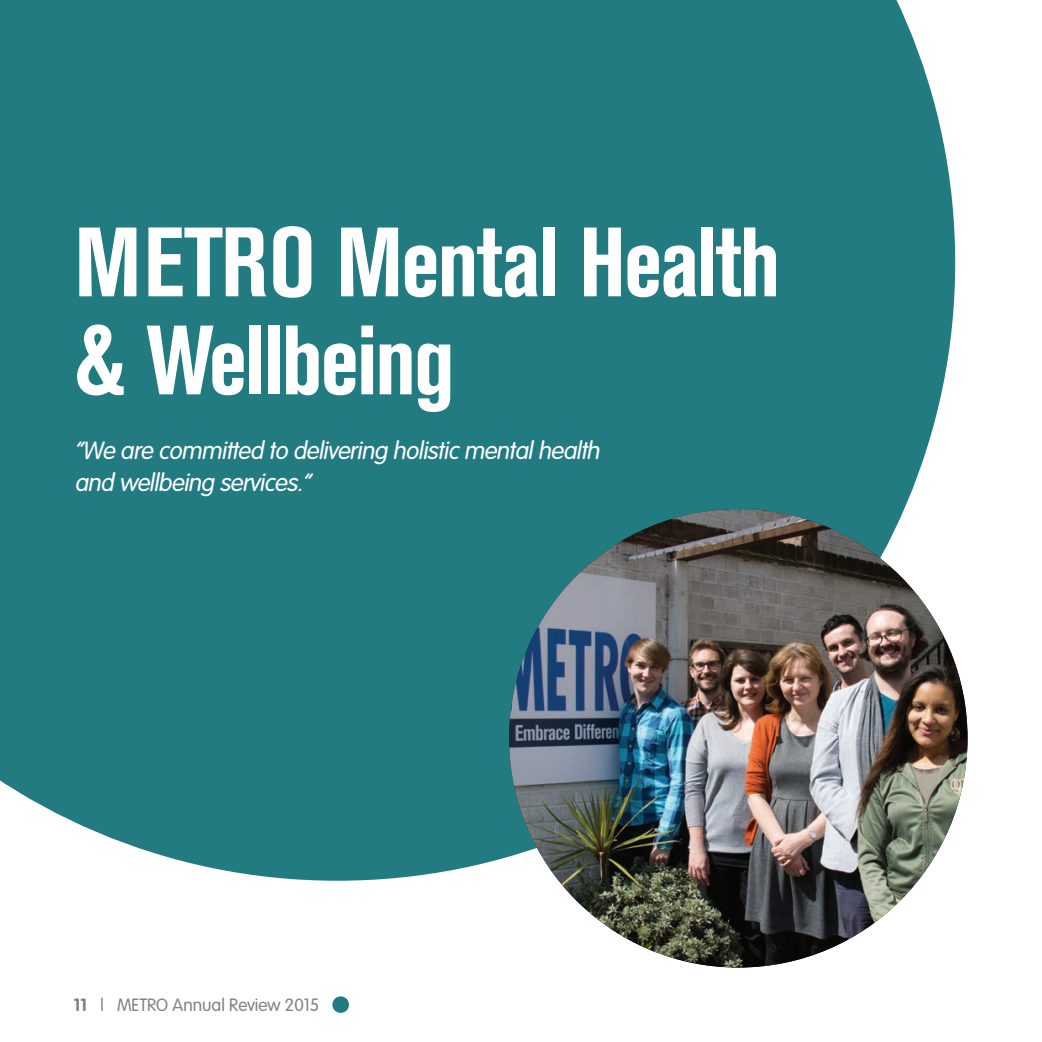
<style>
.page{position:relative;width:1042px;height:1042px;background:#fff}
.page>*{position:absolute;margin:0;border:0;box-sizing:border-box;transform-origin:0 0}
.embracing_header{font:700 condensed 97.3px/98px "Akzidenz Grotesk BE";letter-spacing:-.02em;color:#fff}
.quote{font:italic 300 24.5px/31.5px "VAG Rounded";color:#fff}
.t1{font:300 17.5px "VAG Rounded";color:#808285}
.s1{font-weight:700}
</style>
<div class="page">
<svg style="left:332px;top:996px;width:17px;height:17px"></svg>
<div style="left:0;top:0;width:955px;height:881px;background:#227b81"></div>
<img style="left:509px;top:509px;width:458px;height:458px;border-radius:229px">
<p class="embracing_header" style="left:74px;top:215px;width:707px">METRO Mental Health &amp; Wellbeing</p>
<p class="quote" style="left:74px;top:435px;width:531px">“We are committed to delivering holistic mentalhealth and wellbeing services.”</p>
<p class="t1" style="left:74px;top:995px;width:247px"><span class="s1">11</span> | METRO Annual Review 2015</p>
</div>
